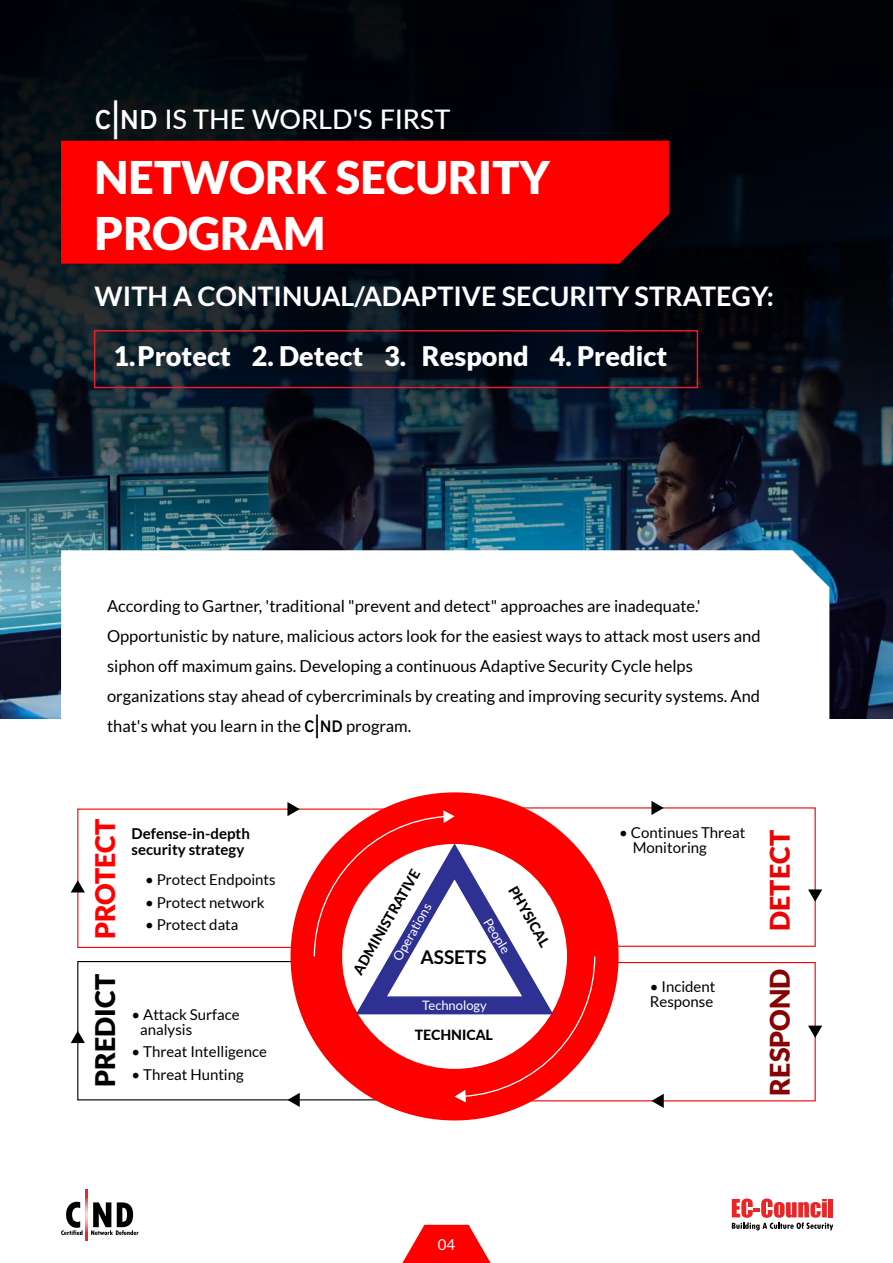
<style>
.page{position:relative;width:893px;height:1263px;background:#fff}
.page>*{position:absolute;margin:0;border:0;box-sizing:border-box;transform-origin:0 0}
.t1{font:900 45px/55.8px "Lato";color:#fff}
.t2{font:700 27px "Lato";color:#fff}
.t3{font:900 27px "Lato";color:#fff}
.t4{font:500 27px "Lato";color:#fff}
.t5{font:900 27px "Lato";color:#f00}
.t6{font:900 27px "Lato";color:#000}
.t7{font:900 27px "Lato";color:#870303}
.t8{font:900 27px "Lato";color:#e80505}
.t9{font:700 19.05px "Lato";color:#000}
.t10{font:16.5px/30px "Lato";color:#000}
.t11{font:15px/15px "Lato";color:#000}
.t12{font:700 15px/16.5px "Lato";color:#000}
.t13{font:15px "Lato";color:#fff}
.t14{font:800 14.1px "Lato";color:#000}
.t15{font:13.05px "Lato";color:#fff}
.s1{font-family:"Overpass";font-weight:600}
</style>
<div class="page">
<img style="left:0;top:0;width:893px;height:657px">
<svg style="left:61px;top:550px;width:768px;height:253px"></svg>
<div style="left:61px;top:141px;width:608px;height:123px;background:#f00"></div>
<svg style="left:402px;top:1225px;width:89px;height:38px"></svg>
<svg style="left:61px;top:1202px;width:22px;height:33px"></svg>
<svg style="left:91px;top:1202px;width:47px;height:33px"></svg>
<svg style="left:86px;top:1189px;width:2px;height:51px"></svg>
<svg style="left:732px;top:1198px;width:101px;height:32px"></svg>
<svg style="left:77px;top:808px;width:306px;height:140px"></svg>
<svg style="left:287px;top:802px;width:13px;height:14px"></svg>
<svg style="left:77px;top:961px;width:236px;height:140px"></svg>
<svg style="left:287px;top:1093px;width:13px;height:14px"></svg>
<svg style="left:71px;top:1031px;width:14px;height:12px"></svg>
<svg style="left:71px;top:880px;width:14px;height:12px"></svg>
<svg style="left:596px;top:962px;width:220px;height:140px"></svg>
<svg style="left:524px;top:807px;width:292px;height:140px"></svg>
<svg style="left:651px;top:801px;width:13px;height:14px"></svg>
<svg style="left:651px;top:1094px;width:13px;height:14px"></svg>
<svg style="left:808px;top:889px;width:14px;height:13px"></svg>
<svg style="left:808px;top:1025px;width:14px;height:13px"></svg>
<div style="left:290px;top:792px;width:329px;height:328px;background:#f00;border-radius:50%"></div>
<svg style="left:313px;top:810px;width:283px;height:292px"></svg>
<div style="left:94px;top:330px;width:604px;height:58px;border:2px solid #ed1c24"></div>
<h2 class="t4" style="left:95px;top:100px;width:357px"><span class="s1">C|ND</span> IS THE WORLD'S FIRST</h2>
<h1 class="t1" style="left:95px;top:149px;width:457px">NETWORK SECURITY<br>PROGRAM</h1>
<h2 class="t2" style="left:95px;top:280px;width:681px">WITH A CONTINUAL/ADAPTIVE SECURITY STRATEGY:</h2>
<h2 class="t3" style="left:113px;top:340px;width:555px">1.Protect 2. Detect 3. Respond 4. Predict</h2>
<p class="t10" style="left:107px;top:591px;width:655px">According to Gartner, 'traditional "prevent and detect" approaches are inadequate.' Opportunistic by nature, malicious actors look for the easiest ways to attack most users and siphon off maximum gains. Developing a continuous Adaptive Security Cycle helps organizations stay ahead of cybercriminals by creating and improving security systems. And that's what you learn in the <span class="s1">C|ND</span> program.</p>
<h2 class="t5" style="left:90px;top:939px;width:122px;rotate:-90deg">PROTECT</h2>
<p class="t12" style="left:132px;top:825px;width:120px">Defense-in-depth security strategy</p>
<p class="t11" style="left:145px;top:872px;width:132px">• Protect Endpoints</p>
<p class="t11" style="left:145px;top:895px;width:121px">• Protect network</p>
<p class="t11" style="left:145px;top:917px;width:95px">• Protect data</p>
<h2 class="t6" style="left:90px;top:1087px;width:115px;rotate:-90deg">PREDICT</h2>
<p class="t11" style="left:140px;top:1007px;width:101px;text-indent:-9px">• Attack Surface analysis</p>
<p class="t11" style="left:132px;top:1044px;width:137px">• Threat Intelligence</p>
<p class="t11" style="left:132px;top:1067px;width:114px">• Threat Hunting</p>
<p class="t14" style="left:348px;top:968px;width:120px;rotate:-60deg">ADMINISTRATIVE</p>
<p class="t14" style="left:521px;top:882px;width:69px;rotate:60deg">PHYSICAL</p>
<p class="t15" style="left:390px;top:956px;width:66px;rotate:-61deg">Operations</p>
<p class="t15" style="left:493px;top:915px;width:41px;rotate:59deg">People</p>
<p class="t9" style="left:420px;top:946px;width:68px">ASSETS</p>
<p class="t15" style="left:422px;top:998px;width:66px">Technology</p>
<p class="t14" style="left:415px;top:1024px;width:80px">TECHNICAL</p>
<p class="t11" style="left:633px;top:824px;width:114px;text-indent:-14px">• Continues Threat<br>Monitoring</p>
<p class="t11" style="left:650px;top:979px;width:67px">• Incident<br>Response</p>
<h2 class="t8" style="left:764px;top:931px;width:102px;rotate:-90deg">DETECT</h2>
<h2 class="t7" style="left:764px;top:1096px;width:129px;rotate:-90deg">RESPOND</h2>
<p class="t13" style="left:438px;top:1236px;width:19px">04</p>
</div>
